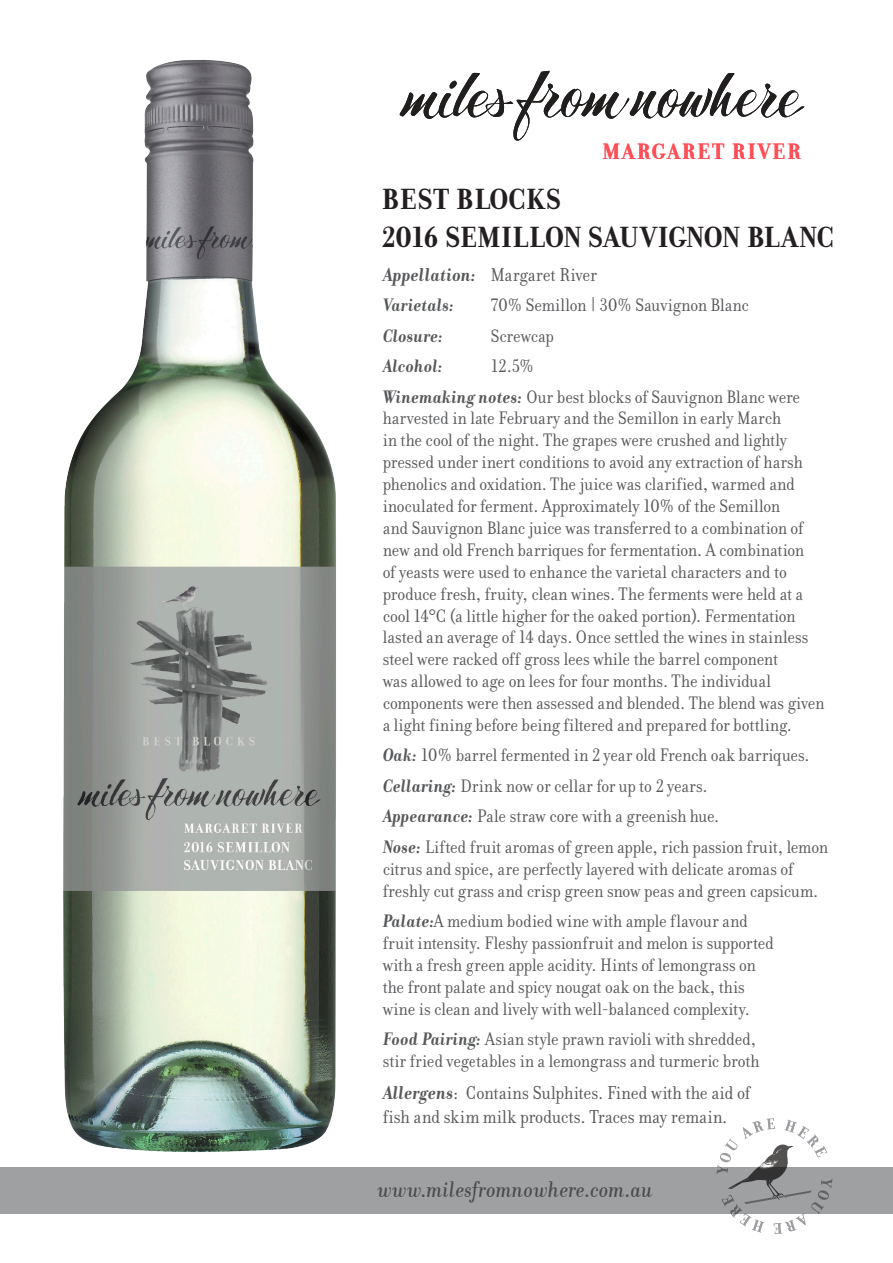
<style>
.page{position:relative;width:893px;height:1263px;background:#fff}
.page>*{position:absolute;margin:0;border:0;box-sizing:border-box;transform-origin:0 0}
.Heading_TNotes{font:700 31.5px/37.8px "Donatora";letter-spacing:-.015em;color:#231f20}
.t1{font:24px "Donatora Medium OSF Italic";letter-spacing:.01em;color:#4b4c4d}
.t2{font:700 24px "Donatora";letter-spacing:.05em;color:#ff5057}
.Tasting_Notes_Body_N{font:20.25px/24px "Donatora";letter-spacing:-.005em;color:#57585a}
.Tasting_Notes_Body_N-2{font:19.5px/21.9px "Donatora";letter-spacing:-.005em;color:#57585a}
.Tasting_Notes_Body_N-3{font:italic 700 19.5px "Donatora";letter-spacing:.005em;color:#57585a}
.s1{font-weight:700;font-style:italic}
</style>
<div class="page">
<img style="left:63px;top:60px;width:273px;height:1093px">
<svg style="left:400px;top:71px;width:404px;height:70px"></svg>
<div style="left:0;top:1167px;width:893px;height:47px;background:#9fa0a2"></div>
<svg style="left:716px;top:1118px;width:117px;height:116px"></svg>
<p class="t2" style="left:602px;top:138px;width:201px">MARGARET RIVER</p>
<p class="Heading_TNotes" style="left:381px;top:181px;width:455px">BEST BLOCKS<br>2016 SEMILLON SAUVIGNON BLANC</p>
<p class="Tasting_Notes_Body_N" style="left:383px;top:263px;width:216px"><span class="s1">Appellation:</span> Margaret River</p>
<p class="Tasting_Notes_Body_N-3" style="left:383px;top:294px;width:73px">Varietals:</p>
<p class="Tasting_Notes_Body_N-2" style="left:491px;top:294px;width:260px">70% Semillon | 30% Sauvignon Blanc</p>
<p class="Tasting_Notes_Body_N-3" style="left:383px;top:325px;width:62px">Closure:</p>
<p class="Tasting_Notes_Body_N-2" style="left:491px;top:325px;width:65px">Screwcap</p>
<p class="Tasting_Notes_Body_N-3" style="left:383px;top:355px;width:62px">Alcohol:</p>
<p class="Tasting_Notes_Body_N-2" style="left:491px;top:355px;width:45px">12.5%</p>
<p class="Tasting_Notes_Body_N-2" style="left:383px;top:385px;width:443px"><span class="s1">Winemaking notes:</span> Our best blocks of Sauvignon Blanc were harvested in late February and the Semillon in early March<br>in the cool of the night. The grapes were crushed and lightly pressed under inert conditions to avoid any extraction of harsh phenolics and oxidation. The juice was clarified, warmed and inoculated for ferment. Approximately 10% of the Semillon<br>and Sauvignon Blanc juice was transferred to a combination of new and old French barriques for fermentation. A combination<br>of yeasts were used to enhance the varietal characters and to produce fresh, fruity, clean wines. The ferments were held at a cool 14°C (a little higher for the oaked portion). Fermentation lasted an average of 14 days. Once settled the wines in stainless steel were racked off gross lees while the barrel component<br>was allowed to age on lees for four months. The individual components were then assessed and blended. The blend was given a light fining before being filtered and prepared for bottling.</p>
<p class="Tasting_Notes_Body_N-2" style="left:383px;top:744px;width:428px"><span class="s1">Oak:</span> 10% barrel fermented in 2 year old French oak barriques.</p>
<p class="Tasting_Notes_Body_N-2" style="left:383px;top:775px;width:326px"><span class="s1">Cellaring:</span> Drink now or cellar for up to 2 years.</p>
<p class="Tasting_Notes_Body_N-2" style="left:383px;top:805px;width:338px"><span class="s1">Appearance:</span> Pale straw core with a greenish hue.</p>
<p class="Tasting_Notes_Body_N-2" style="left:383px;top:836px;width:447px"><span class="s1">Nose:</span> Lifted fruit aromas of green apple, rich passion fruit, lemon citrus and spice, are perfectly layered with delicate aromas of freshly cut grass and crisp green snow peas and green capsicum.</p>
<p class="Tasting_Notes_Body_N-2" style="left:383px;top:910px;width:393px"><span class="s1">Palate:</span>A medium bodied wine with ample flavour and fruit intensity. Fleshy passionfruit and melon is supported with a fresh green apple acidity. Hints of lemongrass on the front palate and spicy nougat oak on the back, this wine is clean and lively with well-balanced complexity.</p>
<p class="Tasting_Notes_Body_N-2" style="left:383px;top:1028px;width:378px"><span class="s1">Food Pairing:</span> Asian style prawn ravioli with shredded, stir fried vegetables in a lemongrass and turmeric broth</p>
<p class="Tasting_Notes_Body_N" style="left:383px;top:1081px;width:369px"><span class="s1">Allergens</span>: Contains Sulphites. Fined with the aid of fish and skim milk products. Traces may remain.</p>
<p class="t1" style="left:378px;top:1176px;width:277px">www.milesfromnowhere.com.au</p>
</div>
